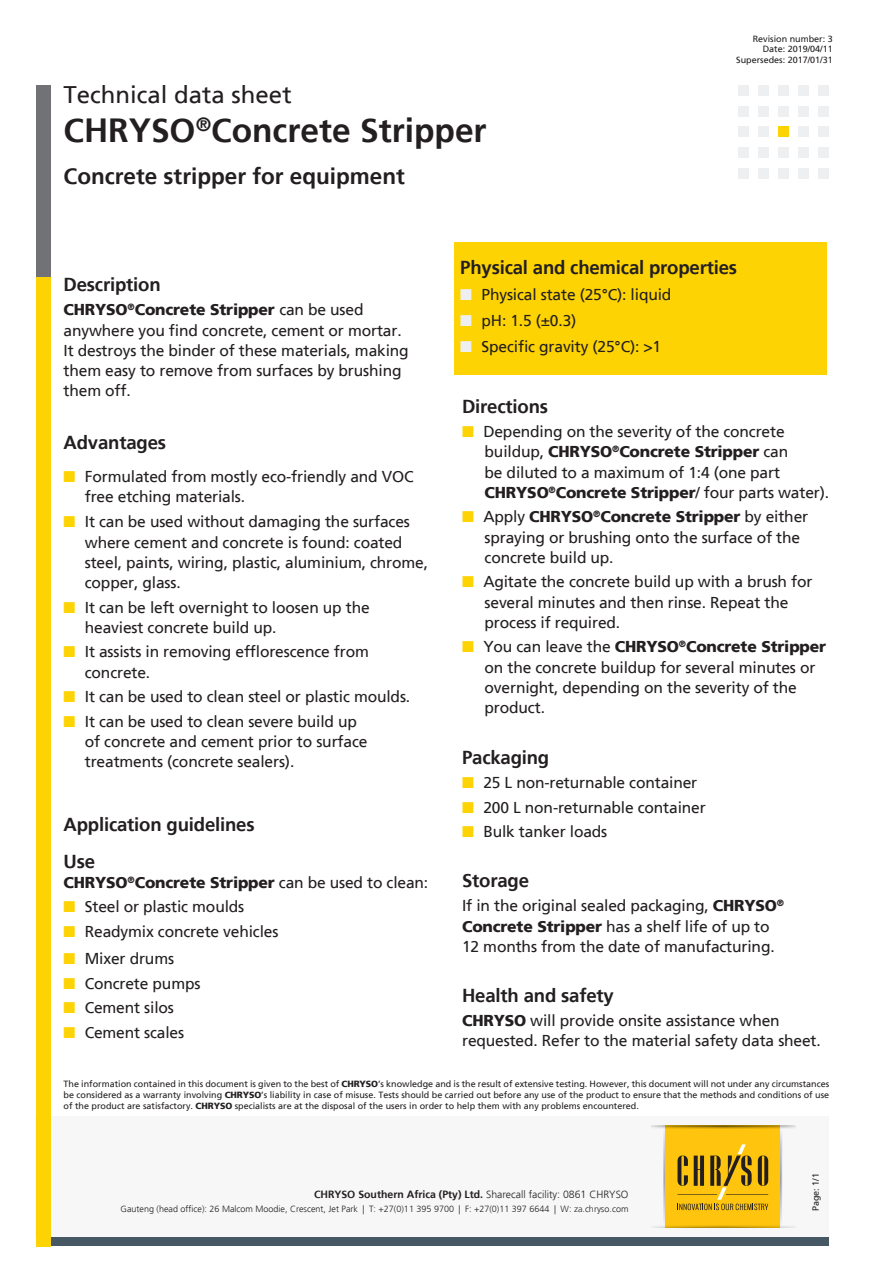
<style>
.page{position:relative;width:893px;height:1263px;background:#fff}
.page>*{position:absolute;margin:0;border:0;box-sizing:border-box;transform-origin:0 0}
.t1{font:700 33.45px "Frutiger LT";color:#231f20}
.t2{font:24px "Frutiger LT";color:#231f20}
.t3{font:700 22.5px "Frutiger LT";color:#231f20}
.Text_Subheading{font:700 18.75px "Frutiger LT";letter-spacing:-.01em;color:#231f20}
.Yellow_bullets{font:700 18.75px "Frutiger LT";letter-spacing:-.01em;color:#231f20}
.Bullets_properties{font:700 18.75px "Frutiger LT";letter-spacing:-.01em;color:#231f20}
.Yellow_bullets-2{font:15.75px/20.2px "Frutiger LT";letter-spacing:-.01em;color:#231f20}
.Text_Subheading-2{font:900 15.75px "Frutiger LT";letter-spacing:-.01em;color:#231f20}
.t4{font:700 10.5px "Frutiger LT";color:#231f20}
.t5{font:9px/10.5px "Frutiger LT";color:#231f20;text-align:right}
.t6{font:300 9px "Frutiger LT";color:#231f20}
.s1{color:#edeff0}
.s2{font-weight:900}
.s3{color:#fed304}
.s4{font-weight:400}
.s5{font-weight:300}
</style>
<div class="page">
<div style="left:36px;top:1116px;width:793px;height:121px;background:#f7f7f8"></div>
<div style="left:51px;top:1237px;width:778px;height:9px;background:#475865"></div>
<svg style="left:663px;top:1132px;width:119px;height:91px"></svg>
<div style="left:665px;top:1126px;width:115px;height:102px;background:#fec40e"></div>
<svg style="left:651px;top:1126px;width:145px;height:3px"></svg>
<svg style="left:652px;top:1225px;width:142px;height:3px"></svg>
<svg style="left:677px;top:1144px;width:91px;height:66px"></svg>
<div style="left:738px;top:85px;width:11px;height:11px;background:#edeff0"></div>
<div style="left:758px;top:85px;width:11px;height:11px;background:#edeff0"></div>
<div style="left:778px;top:85px;width:11px;height:11px;background:#edeff0"></div>
<div style="left:798px;top:85px;width:11px;height:11px;background:#edeff0"></div>
<div style="left:819px;top:85px;width:10px;height:11px;background:#edeff0"></div>
<div style="left:738px;top:106px;width:11px;height:10px;background:#edeff0"></div>
<div style="left:758px;top:106px;width:11px;height:10px;background:#edeff0"></div>
<div style="left:778px;top:106px;width:11px;height:10px;background:#edeff0"></div>
<div style="left:798px;top:106px;width:11px;height:10px;background:#edeff0"></div>
<div style="left:819px;top:106px;width:10px;height:10px;background:#edeff0"></div>
<div style="left:738px;top:126px;width:11px;height:11px;background:#edeff0"></div>
<div style="left:758px;top:126px;width:11px;height:11px;background:#edeff0"></div>
<div style="left:778px;top:126px;width:11px;height:11px;background:#fed304"></div>
<div style="left:798px;top:126px;width:11px;height:11px;background:#edeff0"></div>
<div style="left:819px;top:126px;width:10px;height:11px;background:#edeff0"></div>
<div style="left:738px;top:147px;width:11px;height:11px;background:#edeff0"></div>
<div style="left:758px;top:147px;width:11px;height:11px;background:#edeff0"></div>
<div style="left:778px;top:147px;width:11px;height:11px;background:#edeff0"></div>
<div style="left:798px;top:147px;width:11px;height:11px;background:#edeff0"></div>
<div style="left:819px;top:147px;width:10px;height:11px;background:#edeff0"></div>
<div style="left:738px;top:168px;width:11px;height:11px;background:#edeff0"></div>
<div style="left:758px;top:168px;width:11px;height:11px;background:#edeff0"></div>
<div style="left:778px;top:168px;width:11px;height:11px;background:#edeff0"></div>
<div style="left:798px;top:168px;width:11px;height:11px;background:#edeff0"></div>
<div style="left:819px;top:168px;width:10px;height:11px;background:#edeff0"></div>
<div style="left:36px;top:276px;width:15px;height:970px;background:#fed304"></div>
<div style="left:36px;top:85px;width:15px;height:191px;background:#717275"></div>
<div style="left:454px;top:242px;width:372px;height:133px;background:#fed304"></div>
<h2 class="t2" style="left:64px;top:81px;width:230px">Technical data sheet</h2>
<h1 class="t1" style="left:64px;top:111px;width:425px">CHRYSO<sup>®</sup>Concrete Stripper</h1>
<h3 class="t3" style="left:64px;top:163px;width:343px">Concrete stripper for equipment</h3>
<p class="t5" style="left:736px;top:33px;width:98px">Revision number: 3<br>Date: 2019/04/11<br>Supersedes: 2017/01/31</p>
<p class="Text_Subheading" style="left:460px;top:257px;width:278px">Physical and chemical properties</p>
<p class="Yellow_bullets-2" style="left:460px;top:284px;width:213px"><span class="s1">■</span> Physical state (25°C): liquid</p>
<p class="Yellow_bullets-2" style="left:460px;top:310px;width:118px"><span class="s1">■</span> pH: 1.5 (±0.3)</p>
<p class="Yellow_bullets-2" style="left:460px;top:336px;width:203px"><span class="s1">■</span> Specific gravity (25°C): &gt;1</p>
<p class="Text_Subheading" style="left:64px;top:273px;width:99px">Description</p>
<p class="Yellow_bullets-2" style="left:64px;top:300px;width:347px"><span class="s2">CHRYSO</span><sup>®</sup><span class="s2">Concrete Stripper</span> can be used anywhere you find concrete, cement or mortar.<br>It destroys the binder of these materials, making them easy to remove from surfaces by brushing them off.</p>
<p class="Text_Subheading" style="left:64px;top:431px;width:104px">Advantages</p>
<p class="Yellow_bullets-2" style="left:85px;top:466px;width:330px;text-indent:-21px"><span class="s3">■</span> Formulated from mostly eco-friendly and VOC free etching materials.</p>
<p class="Yellow_bullets-2" style="left:85px;top:512px;width:345px;text-indent:-21px"><span class="s3">■</span> It can be used without damaging the surfaces where cement and concrete is found: coated steel, paints, wiring, plastic, aluminium, chrome, copper, glass.</p>
<p class="Yellow_bullets-2" style="left:85px;top:597px;width:286px;text-indent:-21px"><span class="s3">■</span> It can be left overnight to loosen up the heaviest concrete build up.</p>
<p class="Yellow_bullets-2" style="left:85px;top:642px;width:286px;text-indent:-21px"><span class="s3">■</span> It assists in removing efflorescence from concrete.</p>
<p class="Yellow_bullets-2" style="left:64px;top:687px;width:348px"><span class="s3">■</span> It can be used to clean steel or plastic moulds.</p>
<p class="Yellow_bullets-2" style="left:85px;top:711px;width:284px;text-indent:-21px"><span class="s3">■</span> It can be used to clean severe build up of concrete and cement prior to surface treatments (concrete sealers).</p>
<p class="Yellow_bullets" style="left:462px;top:395px;width:87px">Directions</p>
<p class="Yellow_bullets-2" style="left:485px;top:422px;width:346px;text-indent:-22px"><span class="s3">■</span> Depending on the severity of the concrete buildup, <span class="s2">CHRYSO</span><sup>®</sup><span class="s2">Concrete Stripper</span> can<br>be diluted to a maximum of 1:4 (one part <span class="s2">CHRYSO</span><sup>®</sup><span class="s2">Concrete Stripper</span>/ four parts water).</p>
<p class="Yellow_bullets-2" style="left:485px;top:507px;width:325px;text-indent:-22px"><span class="s3">■</span> Apply <span class="s2">CHRYSO</span><sup>®</sup><span class="s2">Concrete Stripper</span> by either spraying or brushing onto the surface of the concrete build up.</p>
<p class="Yellow_bullets-2" style="left:485px;top:572px;width:329px;text-indent:-22px"><span class="s3">■</span> Agitate the concrete build up with a brush for several minutes and then rinse. Repeat the process if required.</p>
<p class="Yellow_bullets-2" style="left:485px;top:637px;width:343px;text-indent:-23px"><span class="s3">■</span> You can leave the <span class="s2">CHRYSO</span><sup>®</sup><span class="s2">Concrete Stripper </span>on the concrete buildup for several minutes or overnight, depending on the severity of the product.</p>
<p class="Yellow_bullets" style="left:462px;top:746px;width:89px">Packaging</p>
<p class="Yellow_bullets-2" style="left:462px;top:773px;width:237px"><span class="s3">■</span> 25 L non-returnable container</p>
<p class="Yellow_bullets-2" style="left:462px;top:797px;width:245px"><span class="s3">■</span> 200 L non-returnable container</p>
<p class="Yellow_bullets-2" style="left:462px;top:822px;width:147px"><span class="s3">■</span> Bulk tanker loads</p>
<p class="Yellow_bullets" style="left:462px;top:869px;width:68px">Storage</p>
<p class="Yellow_bullets-2" style="left:462px;top:896px;width:324px">If in the original sealed packaging, <span class="s2">CHRYSO</span><sup>®<br></sup><span class="s2">Concrete Stripper</span> has a shelf life of up to<br>12 months from the date of manufacturing.</p>
<p class="Yellow_bullets" style="left:462px;top:984px;width:153px">Health and safety</p>
<p class="Yellow_bullets-2" style="left:462px;top:1011px;width:360px"><span class="s2">CHRYSO</span> will provide onsite assistance when requested. Refer to the material safety data sheet.</p>
<p class="t5" style="left:64px;top:1079px;width:767px;text-align:justify">The information contained in this document is given to the best of <span class="s2">CHRYSO</span>’s knowledge and is the result of extensive testing. However, this document will not under any circumstances be considered as a warranty involving <span class="s2">CHRYSO</span>’s liability in case of misuse. Tests should be carried out before any use of the product to ensure that the methods and conditions of use of the product are satisfactory. <span class="s2">CHRYSO</span> specialists are at the disposal of the users in order to help them with any problems encountered.</p>
<p class="Bullets_properties" style="left:64px;top:814px;width:193px">Application guidelines</p>
<p class="Text_Subheading" style="left:64px;top:850px;width:33px">Use</p>
<p class="Text_Subheading-2" style="left:64px;top:873px;width:366px">CHRYSO<sup>®</sup>Concrete Stripper <span class="s4">can be used to clean:</span></p>
<p class="Yellow_bullets-2" style="left:64px;top:897px;width:182px"><span class="s3">■</span> Steel or plastic moulds</p>
<p class="Yellow_bullets-2" style="left:64px;top:921px;width:216px"><span class="s3">■</span> Readymix concrete vehicles</p>
<p class="Yellow_bullets-2" style="left:63px;top:949px;width:112px"><span class="s3">■</span> Mixer drums</p>
<p class="Yellow_bullets-2" style="left:63px;top:973px;width:139px"><span class="s3">■</span> Concrete pumps</p>
<p class="Yellow_bullets-2" style="left:63px;top:998px;width:112px"><span class="s3">■</span> Cement silos</p>
<p class="Yellow_bullets-2" style="left:63px;top:1022px;width:122px"><span class="s3">■</span> Cement scales</p>
<p class="t4" style="left:314px;top:1188px;width:316px">CHRYSO Southern Africa (Pty) Ltd. <span class="s5">Sharecall facility: 0861 CHRYSO</span></p>
<p class="t6" style="left:121px;top:1203px;width:509px">Gauteng (head office): 26 Malcom Moodie, Crescent, Jet Park | T: +27(0)11 395 9700 | F: +27(0)11 397 6644 | W: za.chryso.com</p>
<p class="t5" style="left:811px;top:1211px;width:40px;rotate:-90deg">Page: 1/1</p>
</div>
